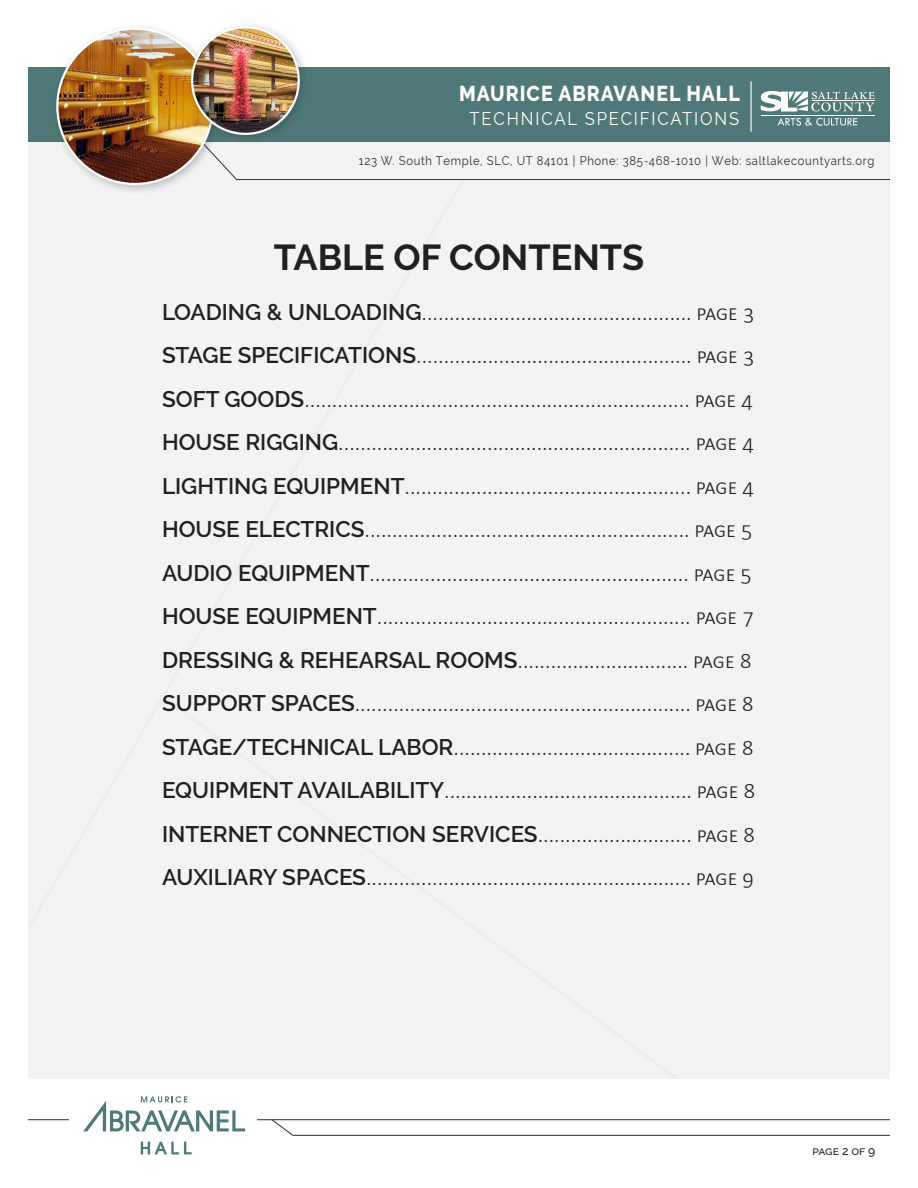
<style>
.page{position:relative;width:918px;height:1188px;background:#fff}
.page>*{position:absolute;margin:0;border:0;box-sizing:border-box;transform-origin:0 0}
.t1{font:700 36px "Raleway";color:#231f20}
.t2{font:300 22.5px/43.5px "Calibri";letter-spacing:-.01em;color:#231f20}
.t3{font:800 21.45px "Raleway";letter-spacing:.05em;color:#fff;scale:.91 1}
.t4{font:18.15px "Raleway";letter-spacing:.11em;color:#fff;scale:.91 1}
.t5{font:12.3px "Raleway";letter-spacing:.06em;color:#323031;scale:.91 1}
.t6{font:500 12px "Raleway";letter-spacing:-.01em;color:#231f20}
.s1{font-family:"Raleway";font-weight:600}
</style>
<div class="page">
<div style="left:21px;top:142px;width:885px;height:940px;background:#f2f3f3"></div>
<hr style="left:0;top:1119px;width:918px;height:1px;background:#323031">
<div style="left:14px;top:67px;width:903px;height:75px;background:#4f7979"></div>
<svg style="left:761px;top:91px;width:113px;height:21px"></svg>
<hr style="left:812px;top:100px;width:62px;height:1px;background:#fff">
<hr style="left:761px;top:115px;width:113px;height:1px;background:#fff">
<svg style="left:224px;top:118px;width:666px;height:62px"></svg>
<hr style="left:751px;top:81px;width:1px;height:51px;background:#fff">
<div style="left:51px;top:23px;width:173px;height:172px;background:#231f20;opacity:.25"></div>
<img style="left:57px;top:29px;width:156px;height:155px;border-radius:78px">
<svg style="left:271px;top:1119px;width:647px;height:17px"></svg>
<div style="left:890px;top:0;width:27px;height:1188px;background:#fff"></div>
<div style="left:5px;top:1079px;width:907px;height:28px;background:#fff"></div>
<div style="left:70px;top:1106px;width:187px;height:51px;background:#fff"></div>
<svg style="left:141px;top:1142px;width:51px;height:12px"></svg>
<svg style="left:83px;top:1096px;width:162px;height:35px"></svg>
<div style="left:186px;top:21px;width:124px;height:124px;background:#231f20;opacity:.25"></div>
<img style="left:192px;top:27px;width:107px;height:107px;border-radius:53px">
<div style="left:191px;top:26px;width:109px;height:109px;border:2px solid #fff;border-radius:50%"></div>
<div style="left:0;top:0;width:28px;height:1188px;background:#fff"></div>
<p class="t3" style="left:459px;top:82px;width:310px">MAURICE ABRAVANEL HALL</p>
<p class="t4" style="left:470px;top:108px;width:298px">TECHNICAL SPECIFICATIONS</p>
<p class="t5" style="left:359px;top:153px;width:568px">123 W. South Temple, SLC, UT 84101 | Phone: 385-468-1010 | Web: saltlakecountyarts.org</p>
<h1 class="t1" style="left:274px;top:237px;width:372px">TABLE OF CONTENTS</h1>
<p class="t2" style="left:162px;top:290px;width:595px"><span class="s1">LOADING &amp; UNLOADING</span>................................................. page 3<br><span class="s1">STAGE SPECIFICATIONS</span>.................................................. page 3<br><span class="s1">SOFT GOODS</span>...................................................................... page 4<br><span class="s1">HOUSE RIGGING</span>................................................................ page 4<br><span class="s1">LIGHTING EQUIPMENT</span>.................................................... page 4<br><span class="s1">HOUSE ELECTRICS</span>........................................................... page 5<br><span class="s1">AUDIO EQUIPMENT</span>.......................................................... page 5<br><span class="s1">HOUSE EQUIPMENT</span>......................................................... page 7<br><span class="s1">DRESSING &amp; REHEARSAL ROOMS</span>............................... page 8<br><span class="s1">SUPPORT SPACES</span>............................................................. page 8<br><span class="s1">STAGE/TECHNICAL LABOR</span>........................................... page 8<br><span class="s1">EQUIPMENT AVAILABILITY</span>............................................. page 8<br><span class="s1">INTERNET CONNECTION SERVICES</span>............................ page 8<br><span class="s1">AUXILIARY SPACES</span>........................................................... page 9</p>
<p class="t6" style="left:812px;top:1144px;width:64px">page 2 of 9</p>
</div>
